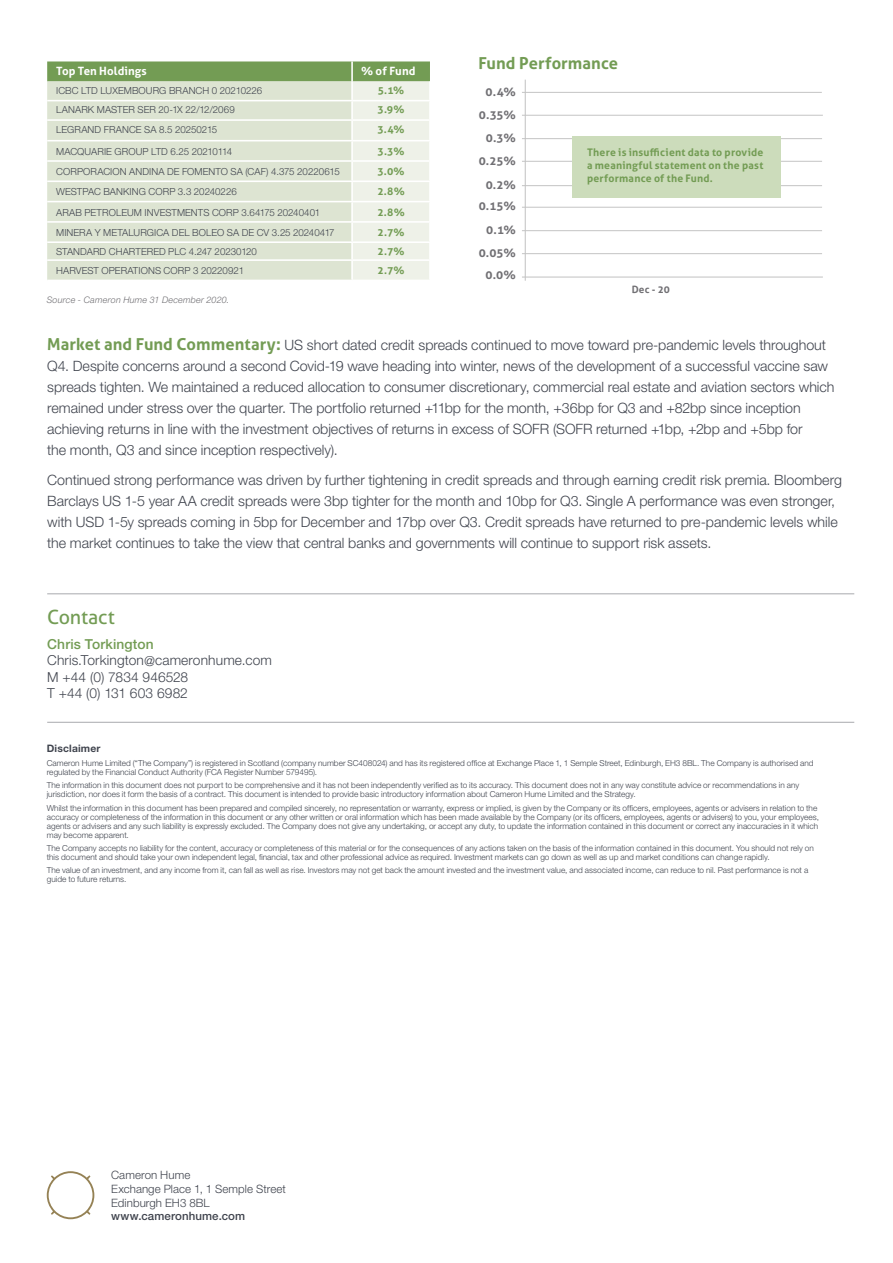
<style>
.page{position:relative;width:893px;height:1263px;background:#fff}
.page>*{position:absolute;margin:0;border:0;box-sizing:border-box;transform-origin:0 0}
.t1{font:19.65px "Aller";letter-spacing:-.01em;color:#739c54}
.t2{font:700 16.5px "Aller";letter-spacing:.005em;color:#739c54}
.t3{font:300 14.25px/21px "Helvetica Neue LT";color:#40444e}
.t4{font:300 13.8px/16.5px "Helvetica Neue LT";letter-spacing:.01em;color:#40444e}
.t5{font:700 11.7px "Aller";letter-spacing:.005em;color:#717074}
.t6{font:300 11.55px/13.8px "Helvetica Neue LT";letter-spacing:.005em;color:#40444e}
.t7{font:500 11.55px "Helvetica Neue LT";letter-spacing:.005em;color:#40444e}
.t8{font:700 11.4px "Aller";letter-spacing:.01em;color:#fff}
.t9{font:700 10.5px/13px "Aller";letter-spacing:.02em;color:#739c54;text-align:justify}
.t10{font:700 10.35px "Helvetica Neue LT";letter-spacing:.02em;color:#40444e}
.t11{font:700 10.05px "Aller";color:#717074}
.t12{font:300 9.75px "Helvetica Neue LT";letter-spacing:.005em;color:#40444e}
.t13{font:italic 300 9px "Helvetica Neue LT";letter-spacing:.02em;color:#717074}
.t14{font:300 8.25px/9px "Helvetica Neue LT";letter-spacing:.005em;color:#40444e}
.s1{font-family:"Aller";font-weight:700;font-size:16.5px;color:#739c54}
.s2{font-weight:500;color:#739c54}
</style>
<div class="page">
<svg style="left:47px;top:1171px;width:47px;height:48px"></svg>
<svg style="left:47px;top:61px;width:383px;height:219px;background:#d7e0cb"></svg>
<hr style="left:47px;top:100px;width:305px;height:1px;background:#fff">
<hr style="left:47px;top:119px;width:305px;height:2px;background:#fff">
<hr style="left:47px;top:140px;width:305px;height:1px;background:#fff">
<hr style="left:47px;top:160px;width:305px;height:2px;background:#fff">
<hr style="left:47px;top:180px;width:305px;height:2px;background:#fff">
<hr style="left:47px;top:201px;width:305px;height:1px;background:#fff">
<hr style="left:47px;top:221px;width:305px;height:2px;background:#fff">
<hr style="left:47px;top:241px;width:305px;height:2px;background:#fff">
<hr style="left:47px;top:259px;width:305px;height:2px;background:#fff">
<hr style="left:47px;top:722px;width:807px;height:1px;background:#a8a9ad">
<hr style="left:47px;top:594px;width:807px;height:1px;background:#a8a9ad">
<hr style="left:525px;top:80px;width:1px;height:201px;background:#c4c4c4">
<hr style="left:522px;top:253px;width:300px;height:1px;background:#c4c4c4">
<hr style="left:522px;top:230px;width:300px;height:1px;background:#c4c4c4">
<hr style="left:522px;top:207px;width:300px;height:1px;background:#c4c4c4">
<hr style="left:522px;top:185px;width:300px;height:1px;background:#c4c4c4">
<hr style="left:522px;top:161px;width:300px;height:1px;background:#c4c4c4">
<hr style="left:522px;top:138px;width:300px;height:1px;background:#c4c4c4">
<hr style="left:522px;top:115px;width:301px;height:1px;background:#c4c4c4">
<hr style="left:522px;top:92px;width:300px;height:1px;background:#c4c4c4">
<hr style="left:522px;top:276px;width:301px;height:2px;background:#c4c4c4">
<div style="left:573px;top:136px;width:208px;height:61px;background:#ccdcbb"></div>
<p class="t8" style="left:56px;top:64px;width:92px">Top Ten Holdings</p>
<p class="t8" style="left:361px;top:64px;width:56px">% of Fund</p>
<p class="t12" style="left:56px;top:85px;width:208px">ICBC LTD LUXEMBOURG BRANCH 0 20210226</p>
<p class="t9" style="left:378px;top:84px;width:28px">5.1%</p>
<p class="t12" style="left:56px;top:104px;width:180px">LANARK MASTER SER 20-1X 22/12/2069</p>
<p class="t9" style="left:378px;top:103px;width:28px">3.9%</p>
<p class="t12" style="left:56px;top:124px;width:163px">LEGRAND FRANCE SA 8.5 20250215</p>
<p class="t9" style="left:377px;top:123px;width:29px">3.4%</p>
<p class="t12" style="left:56px;top:145px;width:178px">MACQUARIE GROUP LTD 6.25 20210114</p>
<p class="t9" style="left:378px;top:144px;width:28px">3.3%</p>
<p class="t12" style="left:56px;top:166px;width:285px">CORPORACION ANDINA DE FOMENTO SA (CAF) 4.375 20220615</p>
<p class="t9" style="left:377px;top:165px;width:29px">3.0%</p>
<p class="t12" style="left:56px;top:186px;width:182px">WESTPAC BANKING CORP 3.3 20240226</p>
<p class="t9" style="left:377px;top:185px;width:29px">2.8%</p>
<p class="t12" style="left:56px;top:206px;width:266px">ARAB PETROLEUM INVESTMENTS CORP 3.64175 20240401</p>
<p class="t9" style="left:377px;top:205px;width:29px">2.8%</p>
<p class="t12" style="left:56px;top:226px;width:280px">MINERA Y METALURGICA DEL BOLEO SA DE CV 3.25 20240417</p>
<p class="t9" style="left:378px;top:226px;width:28px">2.7%</p>
<p class="t12" style="left:56px;top:246px;width:202px">STANDARD CHARTERED PLC 4.247 20230120</p>
<p class="t9" style="left:378px;top:245px;width:28px">2.7%</p>
<p class="t12" style="left:56px;top:265px;width:189px">HARVEST OPERATIONS CORP 3 20220921</p>
<p class="t9" style="left:378px;top:264px;width:28px">2.7%</p>
<p class="t13" style="left:47px;top:294px;width:184px">Source - Cameron Hume 31 December 2020.</p>
<p class="t2" style="left:479px;top:53px;width:141px">Fund Performance</p>
<p class="t5" style="left:486px;top:85px;width:32px">0.4%</p>
<p class="t5" style="left:486px;top:131px;width:32px">0.3%</p>
<p class="t5" style="left:479px;top:154px;width:39px">0.25%</p>
<p class="t5" style="left:486px;top:178px;width:32px">0.2%</p>
<p class="t5" style="left:479px;top:199px;width:39px">0.15%</p>
<p class="t5" style="left:479px;top:107px;width:39px">0.35%</p>
<p class="t5" style="left:486px;top:223px;width:31px">0.1%</p>
<p class="t5" style="left:479px;top:246px;width:39px">0.05%</p>
<p class="t5" style="left:485px;top:268px;width:32px">0.0%</p>
<p class="t9" style="left:587px;top:145px;width:178px">There is insufficient data to provide a meaningful statement on the past performance of the Fund.</p>
<p class="t11" style="left:632px;top:283px;width:40px">Dec - 20</p>
<p class="t3" style="left:47px;top:334px;width:789px"><span class="s1">Market and Fund Commentary:</span> US short dated credit spreads continued to move toward pre-pandemic levels throughout Q4. Despite concerns around a second Covid-19 wave heading into winter, news of the development of a successful vaccine saw spreads tighten. We maintained a reduced allocation to consumer discretionary, commercial real estate and aviation sectors which remained under stress over the quarter. The portfolio returned +11bp for the month, +36bp for Q3 and +82bp since inception achieving returns in line with the investment objectives of returns in excess of SOFR (SOFR returned +1bp, +2bp and +5bp for<br>the month, Q3 and since inception respectively).</p>
<p class="t3" style="left:47px;top:469px;width:796px">Continued strong performance was driven by further tightening in credit spreads and through earning credit risk premia. Bloomberg Barclays US 1-5 year AA credit spreads were 3bp tighter for the month and 10bp for Q3. Single A performance was even stronger, with USD 1-5y spreads coming in 5bp for December and 17bp over Q3. Credit spreads have returned to pre-pandemic levels while the market continues to take the view that central banks and governments will continue to support risk assets.</p>
<p class="t1" style="left:47px;top:605px;width:69px">Contact</p>
<p class="t4" style="left:47px;top:635px;width:226px"><span class="s2">Chris Torkington<br></span>Chris.Torkington@cameronhume.com</p>
<p class="t4" style="left:47px;top:668px;width:143px">M +44 (0) 7834 946528</p>
<p class="t4" style="left:47px;top:685px;width:142px">T +44 (0) 131 603 6982</p>
<p class="t10" style="left:47px;top:742px;width:55px">Disclaimer</p>
<p class="t14" style="left:47px;top:758px;width:768px">Cameron Hume Limited (“The Company”) is registered in Scotland (company number SC408024) and has its registered office at Exchange Place 1, 1 Semple Street, Edinburgh, EH3 8BL. The Company is authorised and regulated by the Financial Conduct Authority (FCA Register Number 579495).</p>
<p class="t14" style="left:47px;top:781px;width:754px">The information in this document does not purport to be comprehensive and it has not been independently verified as to its accuracy. This document does not in any way constitute advice or recommendations in any jurisdiction, nor does it form the basis of a contract. This document is intended to provide basic introductory information about Cameron Hume Limited and the Strategy.</p>
<p class="t14" style="left:47px;top:803px;width:774px">Whilst the information in this document has been prepared and compiled sincerely, no representation or warranty, express or implied, is given by the Company or its officers, employees, agents or advisers in relation to the accuracy or completeness of the information in this document or any other written or oral information which has been made available by the Company (or its officers, employees, agents or advisers) to you, your employees, agents or advisers and any such liability is expressly excluded. The Company does not give any undertaking, or accept any duty, to update the information contained in this document or correct any inaccuracies in it which may become apparent.</p>
<p class="t14" style="left:47px;top:843px;width:769px">The Company accepts no liability for the content, accuracy or completeness of this material or for the consequences of any actions taken on the basis of the information contained in this document. You should not rely on this document and should take your own independent legal, financial, tax and other professional advice as required. Investment markets can go down as well as up and market conditions can change rapidly.</p>
<p class="t14" style="left:47px;top:865px;width:763px">The value of an investment, and any income from it, can fall as well as rise. Investors may not get back the amount invested and the investment value, and associated income, can reduce to nil. Past performance is not a guide to future returns.</p>
<p class="t6" style="left:111px;top:1168px;width:176px">Cameron Hume<br>Exchange Place 1, 1 Semple Street</p>
<p class="t6" style="left:111px;top:1195px;width:100px">Edinburgh EH3 8BL</p>
<p class="t7" style="left:111px;top:1209px;width:135px">www.cameronhume.com</p>
</div>
